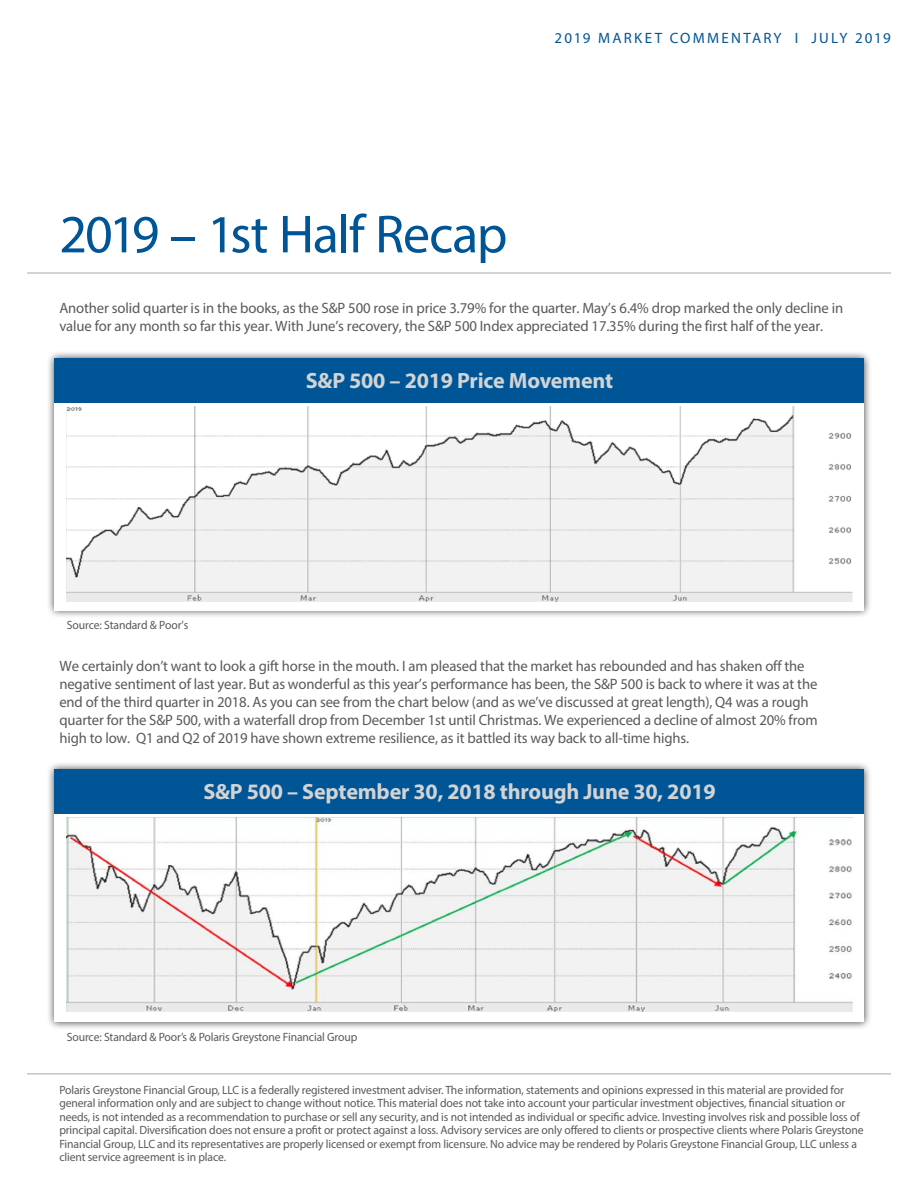
<style>
.page{position:relative;width:918px;height:1188px;background:#fff}
.page>*{position:absolute;margin:0;border:0;box-sizing:border-box;transform-origin:0 0}
.t1{font:54px "Myriad Pro";letter-spacing:-.025em;color:#005596}
.t2{font:700 22.05px "Myriad Pro";letter-spacing:-.01em;color:#d1d3d4}
.t3{font:15px/18px "Myriad Pro";letter-spacing:-.01em;color:#58595b}
.t4{font:15px "Myriad Pro";letter-spacing:.145em;color:#005596}
.t5{font:12px/13.5px "Myriad Pro";letter-spacing:-.01em;color:#58595b}
.s1{font-family:"Myriad"}
</style>
<div class="page">
<hr style="left:27px;top:273px;width:864px;height:1px;background:#a7a9ac">
<hr style="left:27px;top:1074px;width:864px;height:1px;background:#a7a9ac">
<div style="left:46px;top:350px;width:826px;height:269px;background:#000;opacity:.75"></div>
<div style="left:54px;top:359px;width:810px;height:252px;background:#fff"></div>
<div style="left:46px;top:761px;width:826px;height:269px;background:#000;opacity:.75"></div>
<div style="left:54px;top:770px;width:810px;height:252px;background:#fff"></div>
<div style="left:54px;top:359px;width:810px;height:44px;background:#005596"></div>
<div style="left:54px;top:770px;width:810px;height:44px;background:#005596"></div>
<img style="left:67px;top:406px;width:786px;height:195px">
<img style="left:67px;top:817px;width:786px;height:195px">
<p class="t4" style="left:555px;top:28px;width:338px">2019 MARKET COMMENTARY <span class="s1">I</span> JULY 2019</p>
<h1 class="t1" style="left:59px;top:201px;width:450px">2019 – 1st Half Recap</h1>
<p class="t3" style="left:59px;top:299px;width:786px">Another solid quarter is in the books, as the S&amp;P 500 rose in price 3.79% for the quarter. May’s 6.4% drop marked the only decline in value for any month so far this year. With June’s recovery, the S&amp;P 500 Index appreciated 17.35% during the first half of the year.</p>
<h2 class="t2" style="left:306px;top:366px;width:309px">S&amp;P 500 – 2019 Price Movement</h2>
<p class="t5" style="left:67px;top:619px;width:123px">Source: Standard &amp; Poor’s</p>
<p class="t3" style="left:59px;top:657px;width:760px">We certainly don’t want to look a gift horse in the mouth. I am pleased that the market has rebounded and has shaken off the negative sentiment of last year. But as wonderful as this year’s performance has been, the S&amp;P 500 is back to where it was at the end of the third quarter in 2018. As you can see from the chart below (and as we’ve discussed at great length), Q4 was a rough quarter for the S&amp;P 500, with a waterfall drop from December 1st until Christmas. We experienced a decline of almost 20% from high to low. Q1 and Q2 of 2019 have shown extreme resilience, as it battled its way back to all-time highs.</p>
<h2 class="t2" style="left:203px;top:777px;width:514px">S&amp;P 500 – September 30, 2018 through June 30, 2019</h2>
<p class="t5" style="left:67px;top:1030px;width:292px">Source: Standard &amp; Poor’s &amp; Polaris Greystone Financial Group</p>
<p class="t5" style="left:59px;top:1083px;width:806px">Polaris Greystone Financial Group, LLC is a federally registered investment adviser. The information, statements and opinions expressed in this material are provided for general information only and are subject to change without notice. This material does not take into account your particular investment objectives, financial situation or needs, is not intended as a recommendation to purchase or sell any security, and is not intended as individual or specific advice. Investing involves risk and possible loss of principal capital. Diversification does not ensure a profit or protect against a loss. Advisory services are only offered to clients or prospective clients where Polaris Greystone Financial Group, LLC and its representatives are properly licensed or exempt from licensure. No advice may be rendered by Polaris Greystone Financial Group, LLC unless a client service agreement is in place.</p>
</div>
